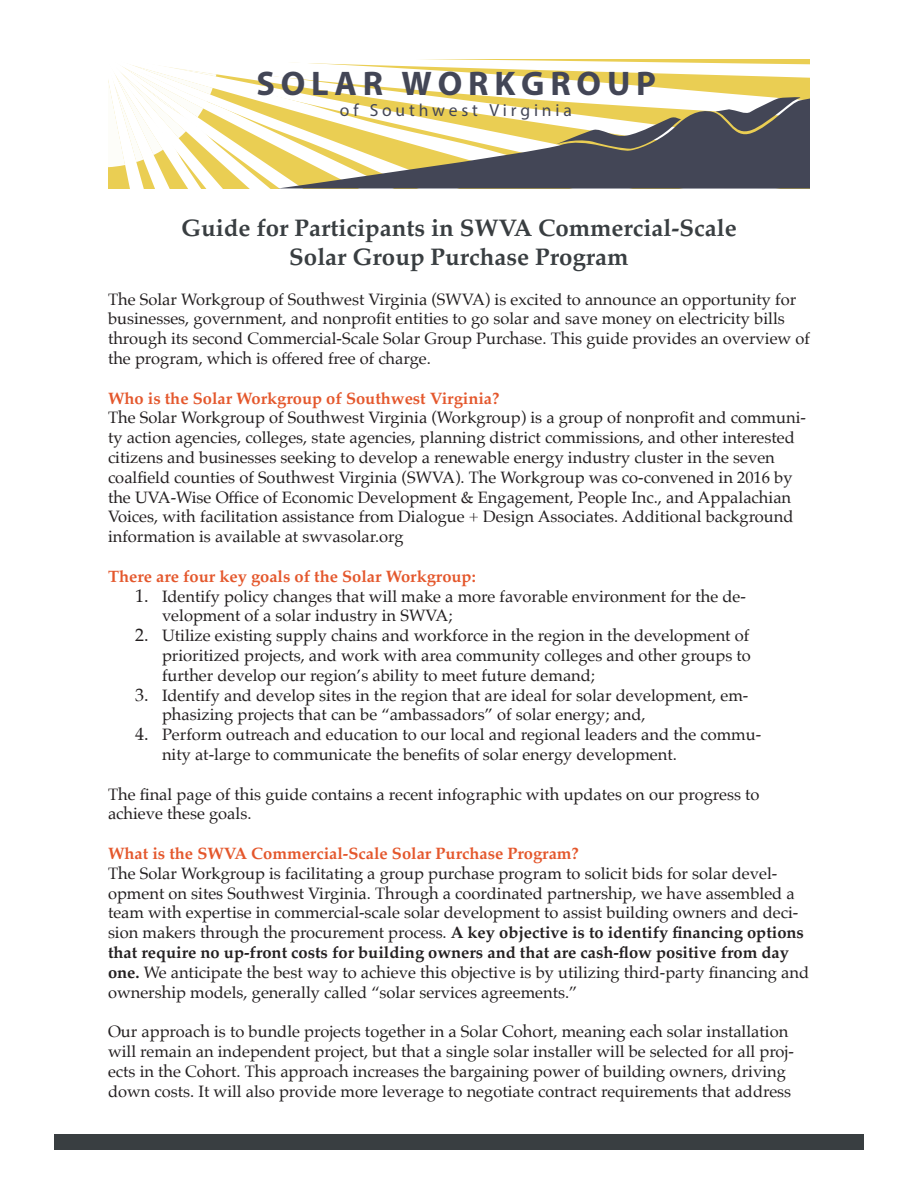
<style>
.page{position:relative;width:918px;height:1188px;background:#fff}
.page>*{position:absolute;margin:0;border:0;box-sizing:border-box;transform-origin:0 0}
.t1{font:700 34.2px "Myriad Pro";letter-spacing:.17em;color:#434656}
.centered_head{font:700 24px/28.8px "Palatino";color:#393e41;text-align:center}
.t2{font:17.55px "Myriad Pro";letter-spacing:.22em;color:#434656}
.basic_left{font:16.5px/19.8px "Palatino";color:#231f20}
.basic_left-2{font:700 16.5px "Palatino";color:#e4572c}
.s1{font-size:18px}
.s2{font-weight:700}
</style>
<div class="page">
<svg style="left:108px;top:59px;width:702px;height:130px"></svg>
<div style="left:54px;top:1134px;width:810px;height:15px;background:#393e41"></div>
<p class="t1" style="left:256px;top:61px;width:401px">SOLAR WORKGROUP</p>
<p class="t2" style="left:340px;top:99px;width:233px">of Southwest Virginia</p>
<p class="centered_head" style="left:181px;top:213px;width:557px">Guide for Participants in SWVA Commercial-Scale<br>Solar Group Purchase Program</p>
<p class="basic_left" style="left:108px;top:289px;width:703px">The Solar Workgroup of Southwest Virginia (SWVA) is excited to announce an opportunity for businesses, government, and nonprofit entities to go solar and save money on electricity bills through its second Commercial-Scale Solar Group Purchase. This guide provides an overview of the program, which is offered free of charge.</p>
<p class="basic_left-2" style="left:108px;top:384px;width:393px">Who is the Solar Workgroup of Southwest Virginia?</p>
<p class="basic_left" style="left:108px;top:408px;width:700px">The Solar Workgroup of Southwest Virginia (Workgroup) is a group of nonprofit and communi&shy;ty action agencies, colleges, state agencies, planning district commissions, and other interested citizens and businesses seeking to develop a renewable energy industry cluster in the seven coalfield counties of Southwest Virginia (SWVA). The Workgroup was co-convened in 2016 by the UVA-Wise Office of Economic Development &amp; Engagement, People Inc., and Appalachian Voices, with facilitation assistance from Dialogue + Design Associates. Additional background information is available at swvasolar.org</p>
<p class="basic_left-2" style="left:108px;top:562px;width:369px">There are four key goals of the Solar Workgroup:</p>
<p class="basic_left" style="left:162px;top:586px;width:586px;text-indent:-27px"><span class="s1">1.</span> Identify policy changes that will make a more favorable environment for the de&shy;velopment of a solar industry in SWVA;</p>
<p class="basic_left" style="left:162px;top:626px;width:590px;text-align:justify;text-indent:-27px"><span class="s1">2.</span> Utilize existing supply chains and workforce in the region in the development of prioritized projects, and work with area community colleges and other groups to further develop our region’s ability to meet future demand;</p>
<p class="basic_left" style="left:162px;top:685px;width:588px;text-indent:-27px"><span class="s1">3.</span> Identify and develop sites in the region that are ideal for solar development, em&shy;phasizing projects that can be “ambassadors” of solar energy; and,</p>
<p class="basic_left" style="left:162px;top:725px;width:601px;text-indent:-27px"><span class="s1">4.</span> Perform outreach and education to our local and regional leaders and the commu&shy;nity at-large to communicate the benefits of solar energy development.</p>
<p class="basic_left" style="left:108px;top:784px;width:653px">The final page of this guide contains a recent infographic with updates on our progress to achieve these goals.</p>
<p class="basic_left-2" style="left:108px;top:839px;width:472px">What is the SWVA Commercial-Scale Solar Purchase Program?</p>
<p class="basic_left" style="left:108px;top:863px;width:703px">The Solar Workgroup is facilitating a group purchase program to solicit bids for solar devel&shy;opment on sites Southwest Virginia. Through a coordinated partnership, we have assembled a team with expertise in commercial-scale solar development to assist building owners and deci&shy;sion makers through the procurement process. <span class="s2">A key objective is to identify financing options that require no up-front costs for building owners and that are cash-flow positive from day one.</span> We anticipate the best way to achieve this objective is by utilizing third-party financing and ownership models, generally called “solar services agreements.”</p>
<p class="basic_left" style="left:108px;top:1022px;width:687px">Our approach is to bundle projects together in a Solar Cohort, meaning each solar installation will remain an independent project, but that a single solar installer will be selected for all proj&shy;ects in the Cohort. This approach increases the bargaining power of building owners, driving down costs. It will also provide more leverage to negotiate contract requirements that address</p>
</div>
